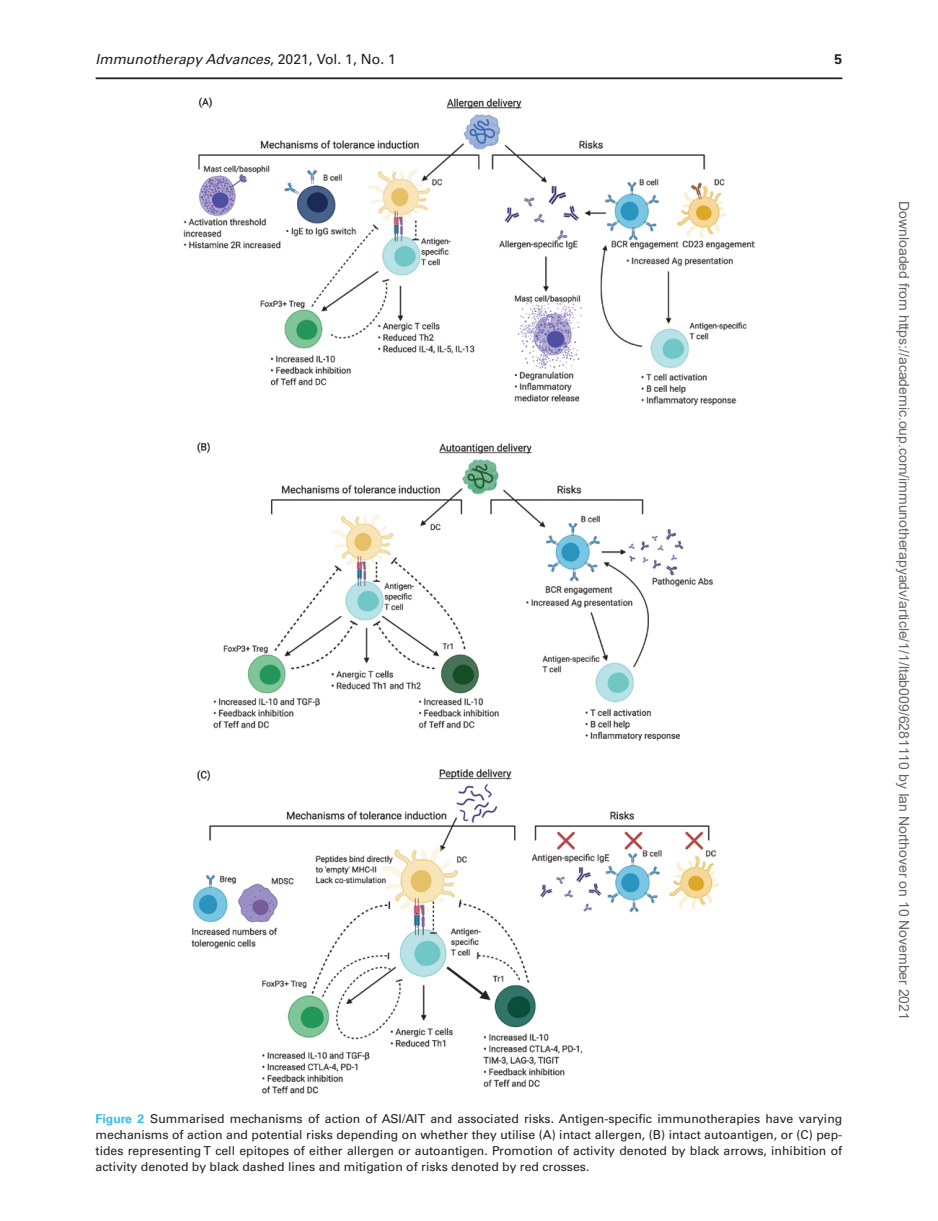
<style>
.page{position:relative;width:938px;height:1221px;background:#fff}
.page>*{position:absolute;margin:0;border:0;box-sizing:border-box;transform-origin:0 0}
.t1{font:14px "Arial";color:#666}
.t2{font:italic 14px "Univers LT Std";color:#231f20}
.t3{font:700 14px "Univers LT Std";color:#231f20}
.t4{font:12.25px/15.8px "Univers LT Std";color:#231f20;text-align:justify}
.s1{font-style:normal}
.s2{font-weight:700;color:#32bfed}
</style>
<div class="page">
<hr style="left:96px;top:77px;width:746px;height:2px;background:#231f20">
<img style="left:183px;top:97px;width:571px;height:996px">
<p class="t2" style="left:96px;top:50px;width:302px">Immunotherapy Advances<span class="s1">, 2021, Vol. 1, No. 1</span></p>
<p class="t3" style="left:834px;top:50px;width:9px">5</p>
<p class="t4" style="left:96px;top:1110px;width:748px"><span class="s2">Figure 2</span> Summarised mechanisms of action of ASI/AIT and associated risks. Antigen-specific immunotherapies have varying mechanisms of action and potential risks depending on whether they utilise (A) intact allergen, (B) intact autoantigen, or (C) pep&shy;tides representing T cell epitopes of either allergen or autoantigen. Promotion of activity denoted by black arrows, inhibition of activity denoted by black dashed lines and mitigation of risks denoted by red crosses.</p>
<p class="t1" style="left:909px;top:201px;width:820px;rotate:90deg">Downloaded from https://academic.oup.com/immunotherapyadv/article/1/1/ltab009/6281110 by Ian Northover on 10 November 2021</p>
</div>
